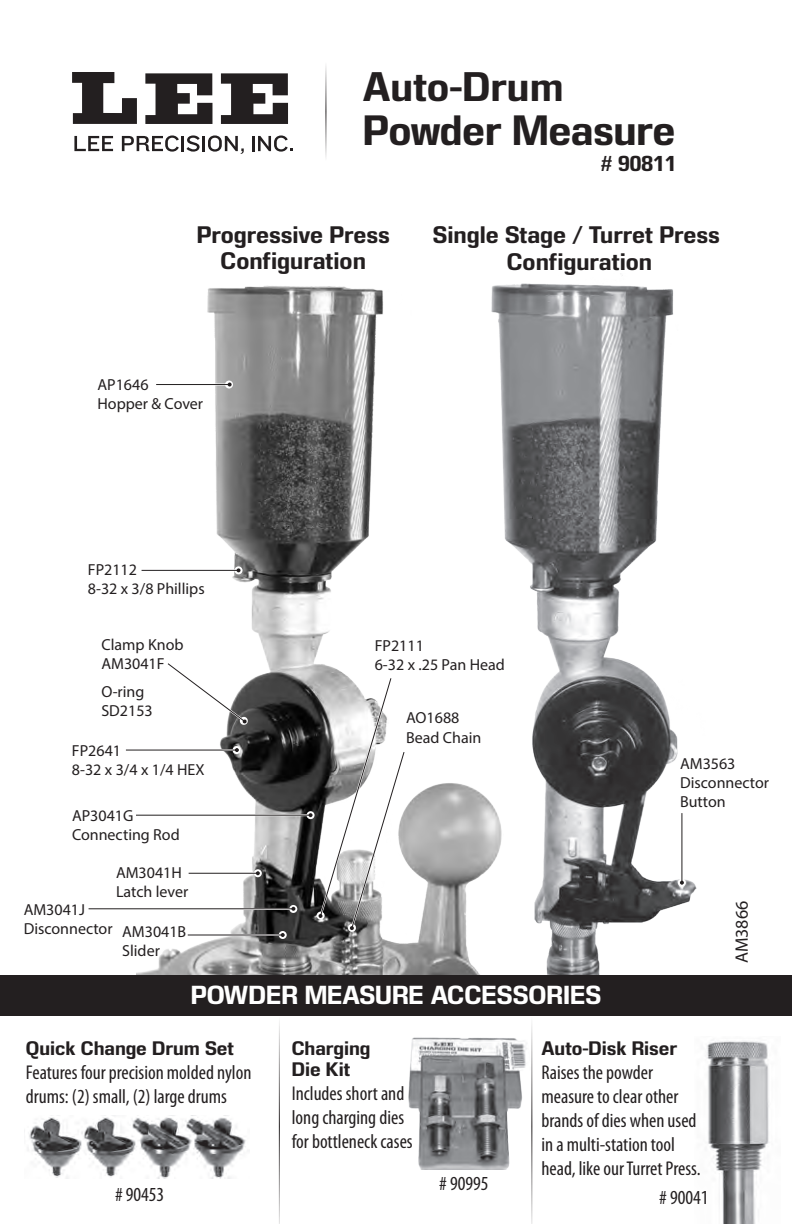
<style>
.page{position:relative;width:792px;height:1224px;background:#fff}
.page>*{position:absolute;margin:0;border:0;box-sizing:border-box;transform-origin:0 0}
.t1{font:700 39px "DDT Rg";letter-spacing:-.01em;color:#231f20}
.t2{font:700 38px "DDT Rg";color:#231f20}
.t3{font:700 24px "DDT Rg";color:#fff}
.t4{font:700 22px/26.4px "DDT Rg";color:#231f20;text-align:center}
.t5{font:condensed 20px/24px "Myriad Pro";color:#231f20}
.t6{font:700 19.8px "DDT Rg";color:#231f20}
.t7{font:700 18px/21.6px "DDT Rg";color:#231f20}
.t8{font:18px "Myriad Pro";color:#231f20}
.t9{font:16px/19.2px "Myriad Pro";color:#231f20}
</style>
<div class="page">
<img style="left:516px;top:275px;width:181px;height:700px">
<img style="left:137px;top:284px;width:379px;height:691px">
<hr style="left:158px;top:384px;width:71px;height:2px;background:#fff">
<svg style="left:225px;top:381px;width:8px;height:8px"></svg>
<hr style="left:156px;top:384px;width:74px;height:1px;background:#231f20">
<svg style="left:228px;top:383px;width:4px;height:4px"></svg>
<svg style="left:166px;top:661px;width:82px;height:64px"></svg>
<hr style="left:151px;top:749px;width:86px;height:2px;background:#fff">
<div style="left:233px;top:746px;width:8px;height:8px;background:#fff;border-radius:50%"></div>
<hr style="left:135px;top:569px;width:104px;height:2px;background:#fff">
<svg style="left:235px;top:566px;width:8px;height:8px"></svg>
<hr style="left:142px;top:570px;width:97px;height:1px;background:#231f20">
<svg style="left:237px;top:568px;width:4px;height:4px"></svg>
<hr style="left:126px;top:750px;width:111px;height:1px;background:#231f20">
<svg style="left:235px;top:748px;width:4px;height:4px"></svg>
<hr style="left:207px;top:814px;width:104px;height:2px;background:#fff">
<hr style="left:136px;top:815px;width:175px;height:1px;background:#231f20">
<hr style="left:195px;top:872px;width:63px;height:2px;background:#fff">
<svg style="left:254px;top:869px;width:8px;height:8px"></svg>
<hr style="left:189px;top:873px;width:69px;height:1px;background:#231f20">
<svg style="left:256px;top:871px;width:4px;height:4px"></svg>
<div style="left:279px;top:931px;width:8px;height:8px;background:#fff;border-radius:50%"></div>
<hr style="left:188px;top:934px;width:95px;height:2px;background:#231f20">
<svg style="left:281px;top:933px;width:4px;height:4px"></svg>
<svg style="left:309px;top:677px;width:96px;height:255px"></svg>
<hr style="left:102px;top:908px;width:191px;height:2px;background:#fff">
<svg style="left:289px;top:905px;width:8px;height:8px"></svg>
<hr style="left:89px;top:908px;width:204px;height:1px;background:#231f20">
<svg style="left:291px;top:907px;width:4px;height:4px"></svg>
<hr style="left:681px;top:818px;width:2px;height:65px;background:#fff">
<div style="left:678px;top:879px;width:8px;height:8px;background:#fff;border-radius:50%"></div>
<hr style="left:681px;top:813px;width:1px;height:70px;background:#231f20">
<svg style="left:680px;top:881px;width:4px;height:4px"></svg>
<svg style="left:72px;top:72px;width:65px;height:52px"></svg>
<svg style="left:145px;top:73px;width:67px;height:51px"></svg>
<svg style="left:221px;top:73px;width:67px;height:51px"></svg>
<svg style="left:74px;top:136px;width:39px;height:15px"></svg>
<svg style="left:122px;top:135px;width:57px;height:17px"></svg>
<hr style="left:181px;top:136px;width:3px;height:15px;background:#231f20">
<svg style="left:186px;top:135px;width:14px;height:17px"></svg>
<hr style="left:202px;top:136px;width:3px;height:15px;background:#231f20">
<svg style="left:208px;top:135px;width:36px;height:19px"></svg>
<svg style="left:252px;top:135px;width:40px;height:17px"></svg>
<div style="left:0;top:975px;width:792px;height:40px;background:#231f20"></div>
<img style="left:707px;top:1040px;width:62px;height:184px">
<img style="left:408px;top:1033px;width:125px;height:136px">
<hr style="left:279px;top:1016px;width:1px;height:208px;background:#231f20">
<hr style="left:531px;top:1016px;width:1px;height:208px;background:#231f20">
<img style="left:24px;top:1117px;width:226px;height:61px">
<hr style="left:325px;top:62px;width:1px;height:99px;background:#231f20">
<p class="t2" style="left:363px;top:64px;width:202px">Auto-Drum</p>
<p class="t1" style="left:363px;top:107px;width:314px">Powder Measure</p>
<p class="t6" style="left:601px;top:152px;width:77px"># 90811</p>
<p class="t4" style="left:197px;top:221px;width:195px">Progressive Press<br>Configuration</p>
<p class="t9" style="left:97px;top:375px;width:53px">AP1646</p>
<p class="t9" style="left:97px;top:394px;width:107px">Hopper &amp; Cover</p>
<p class="t4" style="left:433px;top:222px;width:289px">Single Stage / Turret Press</p>
<p class="t4" style="left:507px;top:248px;width:147px">Configuration</p>
<p class="t9" style="left:88px;top:560px;width:118px">FP2112<br>8-32 x 3/8 Phillips</p>
<p class="t9" style="left:101px;top:635px;width:84px">Clamp Knob</p>
<p class="t9" style="left:101px;top:654px;width:65px">AM3041F</p>
<p class="t9" style="left:101px;top:682px;width:53px">O-ring<br>SD2153</p>
<p class="t9" style="left:72px;top:741px;width:51px">FP2641</p>
<p class="t9" style="left:72px;top:760px;width:134px">8-32 x 3/4 x 1/4 HEX</p>
<p class="t9" style="left:72px;top:806px;width:63px">AP3041G</p>
<p class="t9" style="left:72px;top:825px;width:109px">Connecting Rod</p>
<p class="t9" style="left:116px;top:863px;width:67px">AM3041H</p>
<p class="t9" style="left:116px;top:882px;width:74px">Latch lever</p>
<p class="t9" style="left:24px;top:900px;width:63px">AM3041J</p>
<p class="t9" style="left:24px;top:919px;width:90px">Disconnector</p>
<p class="t9" style="left:122px;top:922px;width:66px">AM3041B</p>
<p class="t9" style="left:122px;top:941px;width:39px">Slider</p>
<p class="t9" style="left:375px;top:636px;width:51px">FP2111</p>
<p class="t9" style="left:375px;top:655px;width:132px">6-32 x .25 Pan Head</p>
<p class="t9" style="left:406px;top:708px;width:55px">AO1688</p>
<p class="t9" style="left:406px;top:727px;width:77px">Bead Chain</p>
<p class="t9" style="left:680px;top:754px;width:57px">AM3563</p>
<p class="t9" style="left:680px;top:773px;width:90px">Disconnector<br>Button</p>
<p class="t8" style="left:731px;top:963px;width:64px;rotate:-90deg">AM3866</p>
<p class="t3" style="left:191px;top:981px;width:412px">POWDER MEASURE ACCESSORIES</p>
<p class="t7" style="left:26px;top:1037px;width:210px">Quick Change Drum Set</p>
<p class="t5" style="left:26px;top:1060px;width:227px">Features four precision molded nylon drums: (2) small, (2) large drums</p>
<p class="t7" style="left:292px;top:1037px;width:80px">Charging<br>Die Kit</p>
<p class="t5" style="left:292px;top:1081px;width:122px">Includes short and long charging dies for bottleneck cases</p>
<p class="t7" style="left:541px;top:1037px;width:137px">Auto-Disk Riser</p>
<p class="t5" style="left:541px;top:1060px;width:161px">Raises the powder measure to clear other brands of dies when used in a multi-station tool head, like our Turret Press.</p>
<p class="t5" style="left:439px;top:1172px;width:51px"># 90995</p>
<p class="t5" style="left:115px;top:1182px;width:51px"># 90453</p>
<p class="t5" style="left:659px;top:1186px;width:51px"># 90041</p>
</div>
